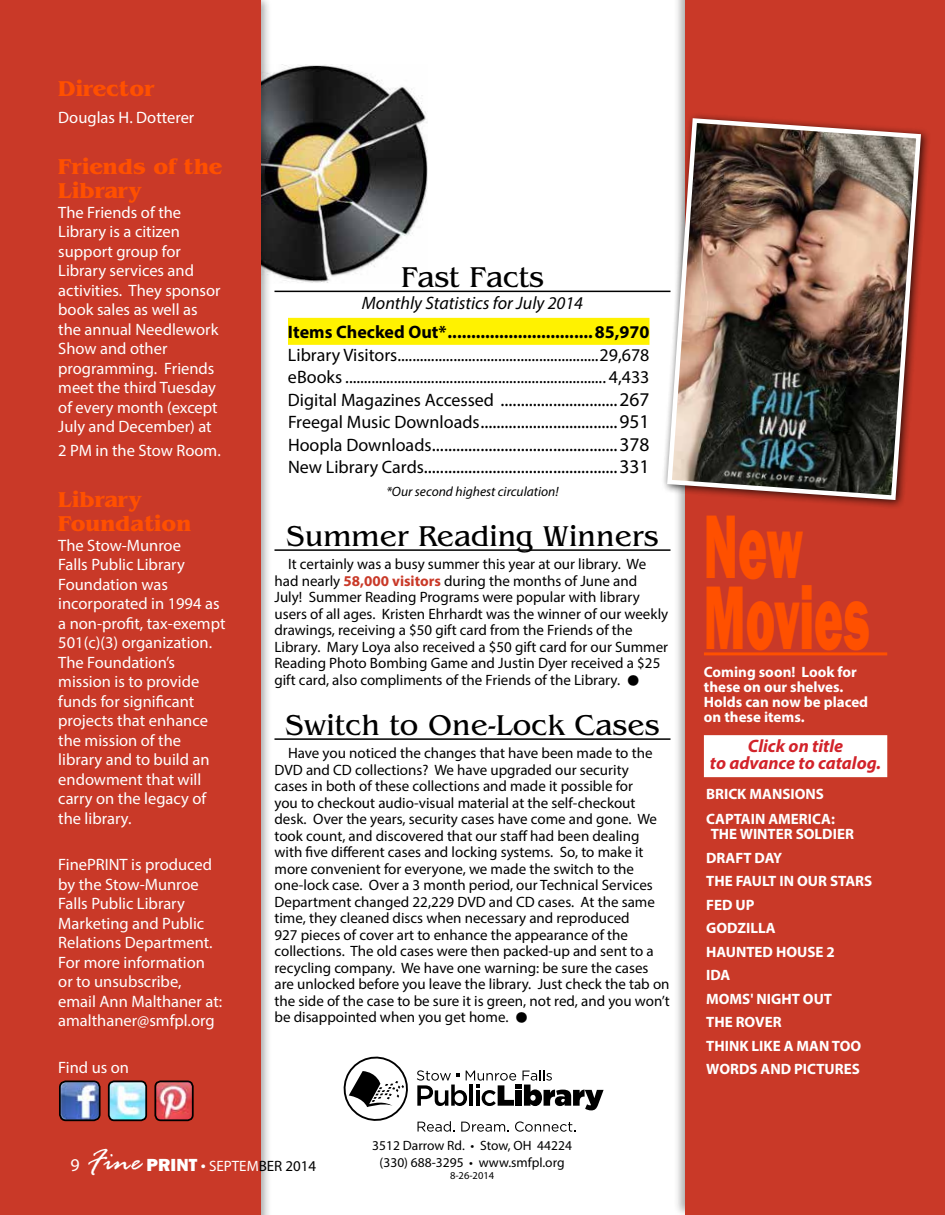
<style>
.page{position:relative;width:945px;height:1215px;background:#fff}
.page>*{position:absolute;margin:0;border:0;box-sizing:border-box;transform-origin:0 0}
.t1{font:800 92.85px/70.5px "Franklin Gothic";color:#ff5000;scale:.53 1}
.t2{font:700 40.5px "Myriad Pro";color:#000}
.t3{font:30px "Benguiat";color:#000}
.t4{font:700 22.5px/24px "Benguiat";color:#ff5000}
.t5{font:19.5px/22.5px "Myriad Pro";color:#000;text-align:justify}
.t6{font:18px/22.5px "Myriad Pro";color:#000}
.t7{font:700 18px "Myriad Pro";color:#000}
.t8{font:italic 700 18px/16.5px "Myriad Pro";color:#d2232a;text-align:center}
.t9{font:italic 18px "Myriad Pro";color:#000}
.t10{font:16.5px/19.5px "Myriad Pro";color:#fff}
.t11{font:15px/16.5px "Myriad Pro";color:#000}
.t12{font:700 15px/23.5px "Myriad Pro";color:#fff}
.t13{font:13.5px/16.5px "Myriad Pro";color:#000;text-align:center}
.t14{font:italic 13.5px "Myriad Pro";color:#000}
.t15{font:10.5px "Myriad Pro";color:#000}
.s1{font-size:18px}
.s2{font-weight:700;color:#c93928}
.s3{font-size:18px;color:#fff}
.s4{font-family:"Rage";font-style:italic;font-size:33px;color:#fff}
.s5{font-family:"Franklin Gothic";font-weight:800;font-size:18px;color:#fff}
.s6{color:#fff}
</style>
<div class="page">
<img style="left:272px;top:64px;width:155px;height:219px">
<div style="left:673px;top:0;width:272px;height:1215px;background:#000;opacity:.34"></div>
<div style="left:686px;top:0;width:259px;height:1215px;background:#c93928"></div>
<div style="left:0;top:0;width:272px;height:1215px;background:#000;opacity:.34"></div>
<div style="left:0;top:0;width:261px;height:1215px;background:#c93928"></div>
<hr style="left:704px;top:652px;width:183px;height:3px;background:#ff5000">
<div style="left:704px;top:735px;width:183px;height:42px;background:#fff"></div>
<hr style="left:274px;top:291px;width:396px;height:1px;background:#000">
<div style="left:288px;top:318px;width:362px;height:27px;background:#fff200"></div>
<hr style="left:274px;top:549px;width:396px;height:2px;background:#000">
<hr style="left:274px;top:738px;width:396px;height:2px;background:#000">
<img style="left:60px;top:1081px;width:38px;height:39px">
<div style="left:59px;top:1081px;width:42px;height:40px;border:2px solid #000;border-radius:6px"></div>
<img style="left:109px;top:1081px;width:37px;height:39px">
<div style="left:108px;top:1081px;width:39px;height:40px;border:2px solid #000;border-radius:5px"></div>
<img style="left:155px;top:1081px;width:38px;height:37px">
<div style="left:154px;top:1081px;width:40px;height:40px;border:2px solid #000;border-radius:5px"></div>
<svg style="left:344px;top:1057px;width:260px;height:75px"></svg>
<div style="left:661px;top:112px;width:270px;height:398px;background:#000;opacity:.75"></div>
<img style="left:665px;top:116px;width:258px;height:386px">
<h3 class="t4" style="left:58px;top:77px;width:98px">Director</h3>
<p class="t10" style="left:58px;top:108px;width:138px">Douglas H. Dotterer</p>
<h3 class="t4" style="left:58px;top:155px;width:166px">Friends of the<br>Library</h3>
<p class="t10" style="left:58px;top:202px;width:164px">The Friends of the<br>Library is a citizen support group for<br>Library services and activities. They sponsor book sales as well as the annual Needlework<br>Show and other programming. Friends meet the third Tuesday of every month (except<br>July and December) at</p>
<p class="t10" style="left:58px;top:441px;width:164px">2 PM in the Stow Room.</p>
<h3 class="t4" style="left:58px;top:488px;width:134px">Library<br>Foundation</h3>
<p class="t10" style="left:58px;top:535px;width:169px">The Stow-Munroe<br>Falls Public Library<br>Foundation was incorporated in 1994 as a non-profit, tax-exempt<br>501(c)(3) organization.<br>The Foundation’s mission is to provide funds for significant projects that enhance the mission of the library and to build an endowment that will carry on the legacy of the library.</p>
<p class="t10" style="left:58px;top:855px;width:165px">FinePRINT is produced by the Stow-Munroe<br>Falls Public Library<br>Marketing and Public<br>Relations Department.<br>For more information or to unsubscribe, email Ann Malthaner at: amalthaner@smfpl.org</p>
<p class="t10" style="left:58px;top:1057px;width:72px">Find us on</p>
<h3 class="t3" style="left:401px;top:261px;width:145px">Fast Facts</h3>
<p class="t9" style="left:362px;top:292px;width:223px">Monthly Statistics for July 2014</p>
<p class="t7" style="left:288px;top:320px;width:363px">Items Checked Out*...............................85,970</p>
<p class="t6" style="left:288px;top:343px;width:363px">Library Visitors......................................................29,678 eBooks ...................................................................... 4,433</p>
<p class="t5" style="left:288px;top:388px;width:363px"><span class="s1">Digital Magazines Accessed</span> .............................267<br><span class="s1">Freegal Music Downloads</span>..................................951<br><span class="s1">Hoopla Downloads</span>..............................................378<br><span class="s1">New Library Cards</span>................................................331</p>
<p class="t14" style="left:386px;top:483px;width:174px">*Our second highest circulation!</p>
<h3 class="t3" style="left:286px;top:519px;width:374px">Summer Reading Winners</h3>
<p class="t11" style="left:274px;top:556px;width:395px;text-indent:14px">It certainly was a busy summer this year at our library. We had nearly <span class="s2">58,000 visitors</span> during the months of June and July! Summer Reading Programs were popular with library users of all ages. Kristen Ehrhardt was the winner of our weekly drawings, receiving a $50 gift card from the Friends of the Library. Mary Loya also received a $50 gift card for our Summer Reading Photo Bombing Game and Justin Dyer received a $25 gift card, also compliments of the Friends of the Library.</p>
<h2 class="t2" style="left:627px;top:651px;width:15px">•</h2>
<h3 class="t3" style="left:285px;top:708px;width:376px">Switch to One-Lock Cases</h3>
<p class="t11" style="left:274px;top:745px;width:397px;text-indent:14px">Have you noticed the changes that have been made to the DVD and CD collections? We have upgraded our security<br>cases in both of these collections and made it possible for<br>you to checkout audio-visual material at the self-checkout desk. Over the years, security cases have come and gone. We took count, and discovered that our staff had been dealing with five different cases and locking systems. So, to make it more convenient for everyone, we made the switch to the one-lock case. Over a 3 month period, our Technical Services Department changed 22,229 DVD and CD cases. At the same time, they cleaned discs when necessary and reproduced<br>927 pieces of cover art to enhance the appearance of the collections. The old cases were then packed-up and sent to a recycling company. We have one warning: be sure the cases are unlocked before you leave the library. Just check the tab on the side of the case to be sure it is green, not red, and you won’t be disappointed when you get home.</p>
<h2 class="t2" style="left:515px;top:988px;width:15px">•</h2>
<p class="t11" style="left:70px;top:1157px;width:247px"><span class="s3">9</span> <span class="s4">Fine</span> <span class="s5">PRINT</span> <span class="s3">•</span> <span class="s6">SEPTEM</span>BER 2014</p>
<p class="t13" style="left:372px;top:1137px;width:201px">3512 Darrow Rd. • Stow, OH 44224 (330) 688-3295 • www.smfpl.org</p>
<p class="t15" style="left:450px;top:1169px;width:46px">8-26-2014</p>
<h1 class="t1" style="left:704px;top:512px;width:314px">New<br>Movies</h1>
<p class="t12" style="left:704px;top:664px;width:166px;line-height:15px">Coming soon! Look for these on our shelves.<br>Holds can now be placed on these items.</p>
<p class="t8" style="left:710px;top:738px;width:173px">Click on title<br>to advance to catalog.</p>
<p class="t12" style="left:706px;top:781px;width:130px;line-height:25px">BRICK MANSIONS<br>CAPTAIN AMERICA:</p>
<p class="t12" style="left:706px;top:822px;width:168px;text-indent:4px">THE WINTER SOLDIER<br>DRAFT DAY<br>THE FAULT IN OUR STARS<br>FED UP<br>GODZILLA<br>HAUNTED HOUSE 2<br>IDA<br>MOMS' NIGHT OUT<br>THE ROVER<br>THINK LIKE A MAN TOO<br>WORDS AND PICTURES</p>
</div>
